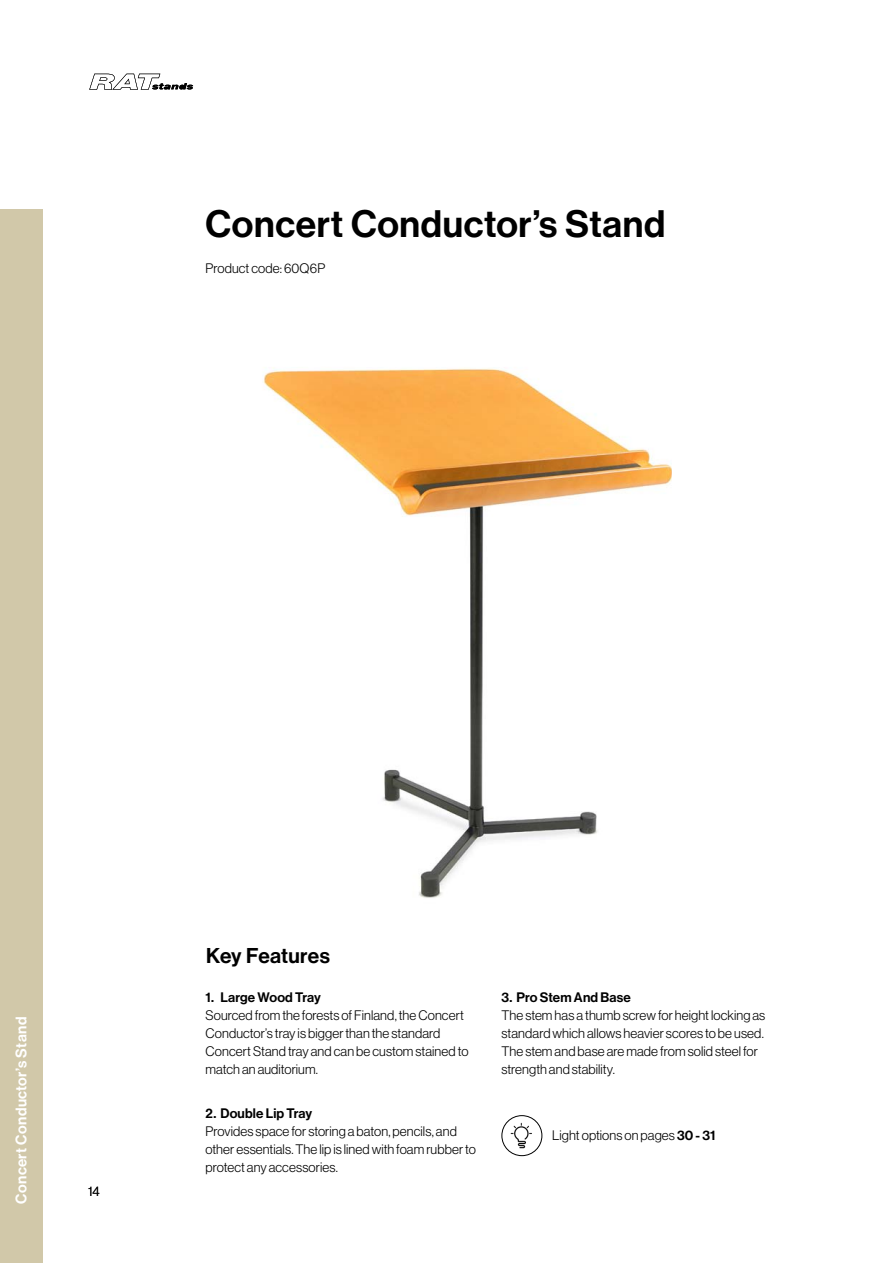
<style>
.page{position:relative;width:893px;height:1263px;background:#fff}
.page>*{position:absolute;margin:0;border:0;box-sizing:border-box;transform-origin:0 0}
.t1{font:37.5px "N Haas Grotesk DS Pro 65 Md";letter-spacing:.02em;color:#000}
.t2{font:21px "N Haas Grotesk DS Pro 65 Md";letter-spacing:.01em;color:#000}
.t3{font:15px "N Haas Grotesk DS Pro 65 Md";letter-spacing:.03em;color:#fff}
.t4{font:13.5px/18px "N Haas Grotesk DS Pro 45 Lt";letter-spacing:.01em;color:#000}
.t5{font:13.5px "N Haas Grotesk DS Pro 65 Md";letter-spacing:.01em;color:#000}
.s1{font-family:"N Haas Grotesk DS Pro 65 Md"}
</style>
<div class="page">
<img style="left:263px;top:367px;width:409px;height:531px">
<div style="left:0;top:210px;width:43px;height:1053px;background:#d1c8a9"></div>
<img style="left:510px;top:1123px;width:22px;height:25px">
<div style="left:501px;top:1115px;width:41px;height:41px;border:1px solid #000;border-radius:50%"></div>
<svg style="left:89px;top:74px;width:104px;height:16px"></svg>
<h1 class="t1" style="left:206px;top:202px;width:461px">Concert Conductor’s Stand</h1>
<p class="t4" style="left:206px;top:260px;width:121px">Product code: 60Q6P</p>
<p class="t3" style="left:13px;top:1204px;width:188px;rotate:-90deg">Concert Conductor’s Stand</p>
<p class="t4" style="left:88px;top:1182px;width:13px">14</p>
<h2 class="t2" style="left:206px;top:944px;width:125px">Key Features</h2>
<p class="t5" style="left:206px;top:990px;width:117px">1. Large Wood Tray</p>
<p class="t4" style="left:206px;top:1007px;width:264px">Sourced from the forests of Finland, the Concert Conductor’s tray is bigger than the standard Concert Stand tray and can be custom stained to match an auditorium.</p>
<p class="t5" style="left:206px;top:1105px;width:108px">2. Double Lip Tray</p>
<p class="t4" style="left:206px;top:1122px;width:272px">Provides space for storing a baton, pencils, and other essentials. The lip is lined with foam rubber to protect any accessories.</p>
<p class="t5" style="left:501px;top:990px;width:131px">3. Pro Stem And Base</p>
<p class="t4" style="left:501px;top:1006px;width:265px">The stem has a thumb screw for height locking as standard which allows heavier scores to be used.<br>The stem and base are made from solid steel for strength and stability.</p>
<p class="t4" style="left:552px;top:1127px;width:165px">Light options on pages <span class="s1">30 - 31</span></p>
</div>
